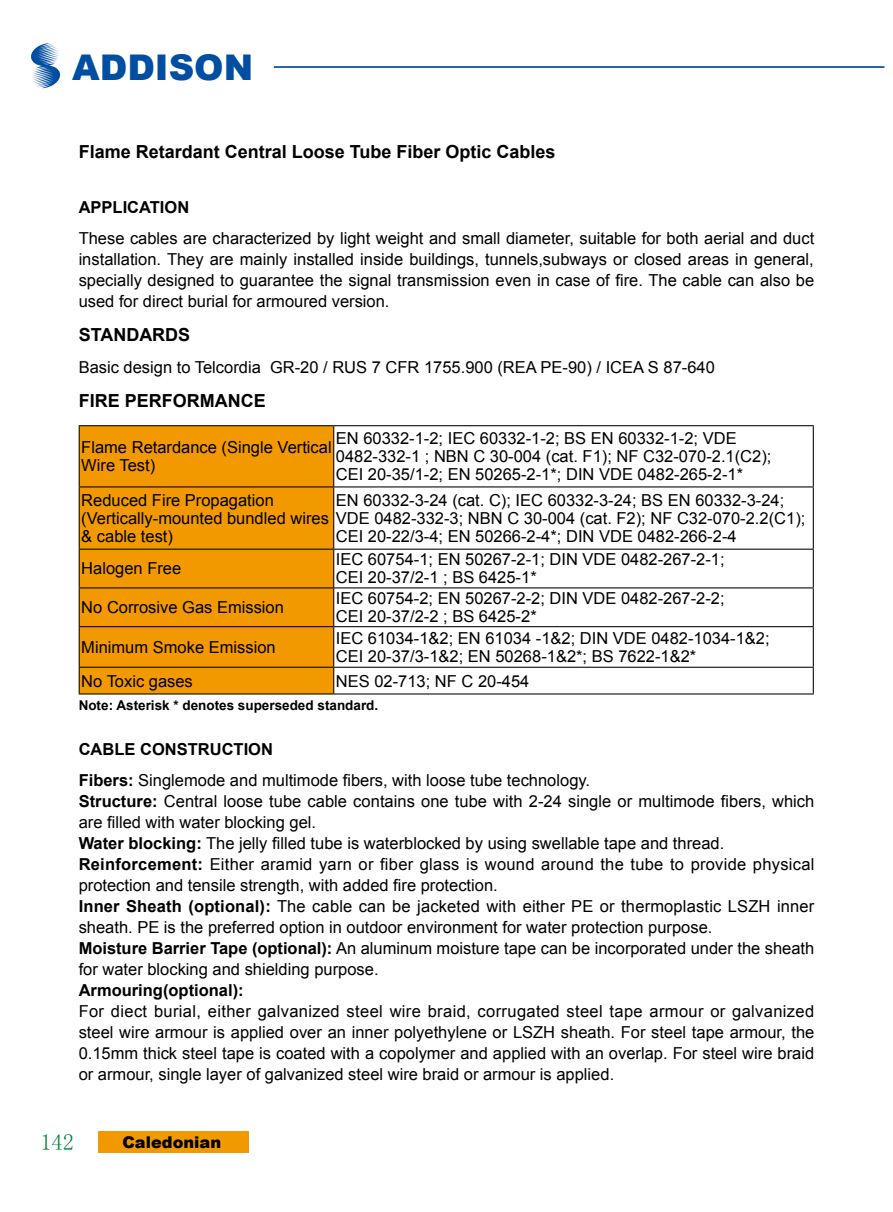
<style>
.page{position:relative;width:893px;height:1212px;background:#fff}
.page>*{position:absolute;margin:0;border:0;box-sizing:border-box;transform-origin:0 0}
.t1{font:900 35.4px "Arial";color:#004ea2}
.t2{font:22.5px "Sim Sun";color:#00873c}
.t3{font:700 18px "Arial";color:#000}
.t4{font:16.5px/21px "Arial";color:#000}
.t5{font:700 16.5px "Arial";color:#000}
.t6{font:900 16.2px "Arial";color:#000}
.t7{font:700 13.5px "Arial";color:#000}
.s1{font-weight:700}
</style>
<div class="page">
<hr style="left:274px;top:66px;width:610px;height:2px;background:#004ea2">
<svg style="left:31px;top:43px;width:29px;height:45px"></svg>
<div style="left:98px;top:1131px;width:151px;height:21px;background:#f39900"></div>
<div style="left:80px;top:426px;width:253px;height:267px;background:#f39900"></div>
<hr style="left:79px;top:425px;width:255px;height:1px;background:#000">
<hr style="left:79px;top:426px;width:1px;height:60px;background:#000">
<hr style="left:334px;top:425px;width:480px;height:1px;background:#000">
<hr style="left:333px;top:426px;width:1px;height:60px;background:#000">
<hr style="left:813px;top:426px;width:1px;height:60px;background:#000">
<hr style="left:79px;top:486px;width:255px;height:1px;background:#000">
<hr style="left:79px;top:487px;width:1px;height:62px;background:#000">
<hr style="left:334px;top:486px;width:480px;height:1px;background:#000">
<hr style="left:333px;top:487px;width:1px;height:62px;background:#000">
<hr style="left:813px;top:487px;width:1px;height:62px;background:#000">
<hr style="left:79px;top:549px;width:255px;height:1px;background:#000">
<hr style="left:79px;top:550px;width:1px;height:37px;background:#000">
<hr style="left:334px;top:549px;width:480px;height:1px;background:#000">
<hr style="left:333px;top:550px;width:1px;height:37px;background:#000">
<hr style="left:813px;top:550px;width:1px;height:37px;background:#000">
<hr style="left:79px;top:587px;width:255px;height:1px;background:#000">
<hr style="left:79px;top:588px;width:1px;height:38px;background:#000">
<hr style="left:334px;top:587px;width:480px;height:1px;background:#000">
<hr style="left:333px;top:588px;width:1px;height:38px;background:#000">
<hr style="left:813px;top:588px;width:1px;height:38px;background:#000">
<hr style="left:79px;top:626px;width:255px;height:1px;background:#000">
<hr style="left:79px;top:627px;width:1px;height:40px;background:#000">
<hr style="left:334px;top:626px;width:480px;height:1px;background:#000">
<hr style="left:333px;top:627px;width:1px;height:40px;background:#000">
<hr style="left:813px;top:627px;width:1px;height:40px;background:#000">
<hr style="left:79px;top:667px;width:255px;height:1px;background:#000">
<svg style="left:79px;top:668px;width:1px;height:25px"></svg>
<hr style="left:334px;top:667px;width:480px;height:1px;background:#000">
<svg style="left:333px;top:668px;width:1px;height:25px"></svg>
<svg style="left:813px;top:668px;width:1px;height:25px"></svg>
<hr style="left:79px;top:693px;width:255px;height:1px;background:#000">
<hr style="left:334px;top:693px;width:480px;height:1px;background:#000">
<h1 class="t1" style="left:72px;top:42px;width:182px">ADDISON</h1>
<p class="t3" style="left:79px;top:140px;width:478px">Flame Retardant Central Loose Tube Fiber Optic cables</p>
<p class="t5" style="left:79px;top:196px;width:13px">App</p>
<p class="t5" style="left:113px;top:196px;width:78px">lication</p>
<p class="t4" style="left:79px;top:228px;width:737px;text-align:justify">These cables are characterized by light weight and small diameter, suitable for both aerial and duct installation. They are mainly installed inside buildings, tunnels,subways or closed areas in general, specially designed to guarantee the signal transmission even in case of fire. The cable can also be used for direct burial for armoured version.</p>
<p class="t3" style="left:79px;top:322px;width:112px">STAN DARDS</p>
<p class="t4" style="left:79px;top:357px;width:638px">Basic design to Telcordia GR-20 / RUS 7 CFR 1755.900 (REA PE-90) / ICEA S 87-640</p>
<p class="t3" style="left:79px;top:388px;width:150px">FIRE PERFORMANCE</p>
<p class="t4" style="left:81px;top:439px;width:252px;line-height:18px">Flame Retardance (Single Vertical<br>Wire Test)</p>
<p class="t4" style="left:336px;top:430px;width:437px;line-height:18px">EN 60332-1-2; IEC 60332-1-2; BS EN 60332-1-2; VDE<br>0482-332-1 ; NBN C 30-004 (cat. F1); NF C32-070-2.1(C2);<br>CEI 20-35/1-2; EN 50265-2-1*; DIN VDE 0482-265-2-1*</p>
<p class="t4" style="left:81px;top:491px;width:726px;line-height:18px">Reduced Fire Propagation<br>(Vertically-mounted bundled wires VDE 0482-332-3; NBN C 30-004 (cat. F2); NF C32-070-2.2(C1); &amp; cable test)</p>
<p class="t4" style="left:336px;top:482px;width:450px;line-height:36px">EN 60332-3-24 (cat. C); IEC 60332-3-24; BS EN 60332-3-24;<br>CEI 20-22/3-4; EN 50266-2-4*; DIN VDE 0482-266-2-4</p>
<p class="t4" style="left:81px;top:558px;width:101px">Halogen Free</p>
<p class="t4" style="left:336px;top:551px;width:390px;line-height:18px">IEC 60754-1; EN 50267-2-1; DIN VDE 0482-267-2-1;<br>CEI 20-37/2-1 ; BS 6425-1*</p>
<p class="t4" style="left:81px;top:597px;width:204px">No Corrosive Gas Emission</p>
<p class="t4" style="left:336px;top:590px;width:390px;line-height:18px">IEC 60754-2; EN 50267-2-2; DIN VDE 0482-267-2-2;<br>CEI 20-37/2-2 ; BS 6425-2*</p>
<p class="t4" style="left:81px;top:637px;width:196px">Minimum Smoke Emission</p>
<p class="t4" style="left:336px;top:629px;width:435px;line-height:18px">IEC 61034-1&amp;2; EN 61034 -1&amp;2; DIN VDE 0482-1034-1&amp;2;<br>CEI 20-37/3-1&amp;2; EN 50268-1&amp;2*; BS 7622-1&amp;2*</p>
<p class="t4" style="left:81px;top:670px;width:113px">No Toxic gases</p>
<p class="t4" style="left:336px;top:670px;width:195px">NES 02-713; NF C 20-454</p>
<p class="t7" style="left:79px;top:697px;width:301px">Note: Asterisk * denotes superseded standard.</p>
<p class="t5" style="left:79px;top:738px;width:13px">CABLE</p>
<p class="t5" style="left:140px;top:738px;width:13px">CONS</p>
<p class="t4" style="left:79px;top:734px;width:513px;line-height:31px;text-indent:109px"><span class="s1">TRUCTION<br>Fibers:</span> Singlemode and multimode fibers, with loose tube technology.</p>
<p class="t4" style="left:79px;top:791px;width:737px"><span class="s1">Structure:</span> Central loose tube cable contains one tube with 2-24 single or multimode fibers, which are filled with water blocking gel.<br><span class="s1">Water blocking:</span> The jelly filled tube is waterblocked by using swellable tape and thread.<br><span class="s1">Reinforcement:</span> Either aramid yarn or fiber glass is wound around the tube to provide physical protection and tensile strength, with added fire protection.<br><span class="s1">Inner sheath (optional):</span> The cable can be jacketed with either PE or thermoplastic LSZH inner sheath. PE is the preferred option in outdoor environment for water protection purpose.<br><span class="s1">Moisture Barrier Tape (optional):</span> An aluminum moisture tape can be incorporated under the sheath for water blocking and shielding purpose.</p>
<p class="t5" style="left:79px;top:979px;width:166px">Armouring(optional):</p>
<p class="t4" style="left:79px;top:1001px;width:737px;text-align:justify">For diect burial, either galvanized steel wire braid, corrugated steel tape armour or galvanized steel wire armour is applied over an inner polyethylene or LSZH sheath. For steel tape armour, the 0.15mm thick steel tape is coated with a copolymer and applied with an overlap. For steel wire braid or armour, single layer of galvanized steel wire braid or armour is applied.</p>
<h2 class="t2" style="left:40px;top:1131px;width:35px">142</h2>
<p class="t6" style="left:122px;top:1130px;width:100px">Caledonian</p>
</div>
